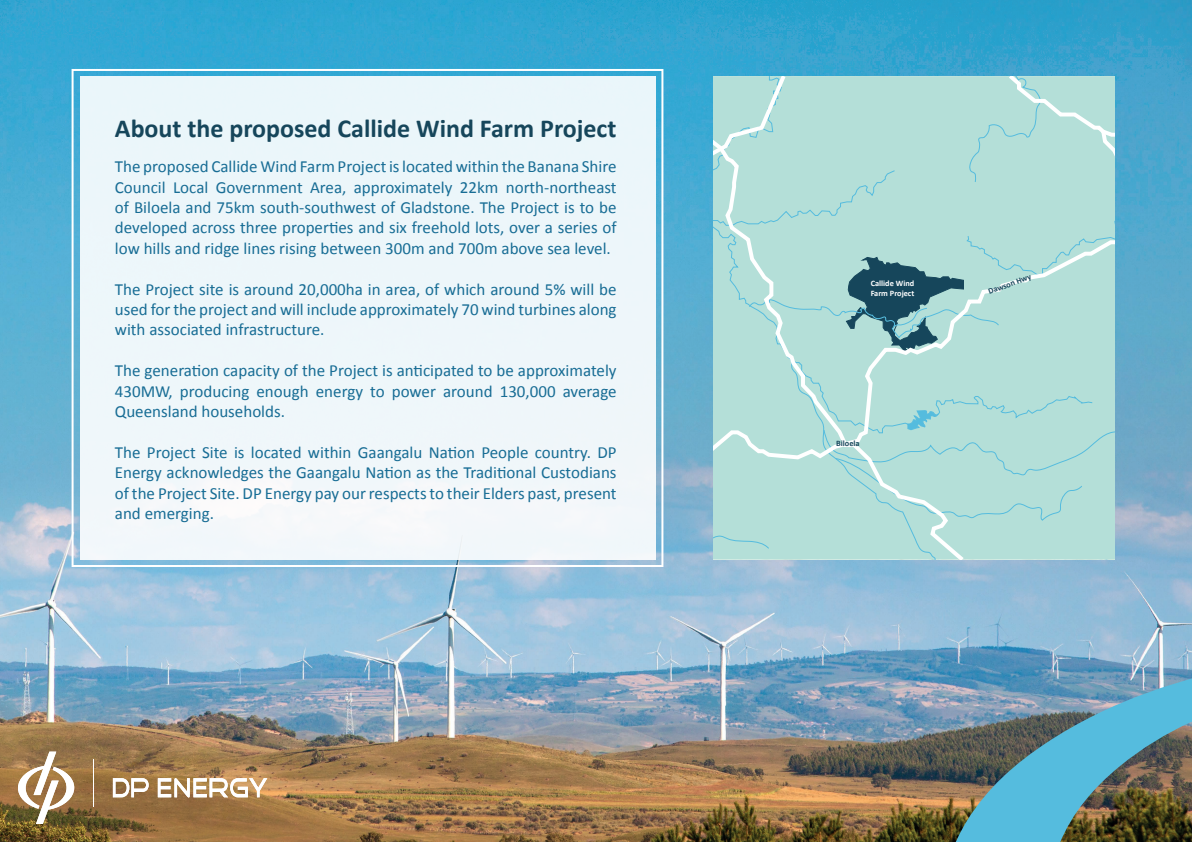
<style>
.page{position:relative;width:1192px;height:842px;background:#fff}
.page>*{position:absolute;margin:0;border:0;box-sizing:border-box;transform-origin:0 0}
.t1{font:700 26px "Calibri";color:#16465b}
.t2{font:17px/20.4px "Calibri";color:#186d95;text-align:justify}
.t3{font:700 8.3px/9.9px "Calibri";color:#fff}
.t4{font:700 8.3px "Calibri";color:#16465b}
</style>
<div class="page">
<img style="left:0;top:0;width:1192px;height:842px">
<div style="left:80px;top:77px;width:575px;height:483px;background:#eef6fa"></div>
<div style="left:72px;top:69px;width:591px;height:498px;border:2px solid #fff"></div>
<img style="left:935px;top:500px;width:257px;height:342px">
<div style="left:714px;top:77px;width:400px;height:482px;background:#b4dfd8"></div>
<svg style="left:714px;top:127px;width:400px;height:426px;background:#afdad5"></svg>
<svg style="left:18px;top:752px;width:56px;height:72px"></svg>
<hr style="left:93px;top:759px;width:1px;height:48px;background:#fff">
<svg style="left:113px;top:778px;width:36px;height:19px"></svg>
<svg style="left:158px;top:778px;width:109px;height:19px"></svg>
<h1 class="t1" style="left:115px;top:112px;width:503px">About the proposed Callide Wind Farm Project</h1>
<p class="t2" style="left:115px;top:155px;width:503px">The proposed Callide Wind Farm Project is located within the Banana Shire Council Local Government Area, approximately 22km north-northeast of Biloela and 75km south-southwest of Gladstone. The Project is to be developed across three properties and six freehold lots, over a series of low hills and ridge lines rising between 300m and 700m above sea level.</p>
<p class="t2" style="left:115px;top:278px;width:503px">The Project site is around 20,000ha in area, of which around 5% will be used for the project and will include approximately 70 wind turbines along with associated infrastructure.</p>
<p class="t2" style="left:115px;top:359px;width:503px">The generation capacity of the Project is anticipated to be approximately 430MW, producing enough energy to power around 130,000 average Queensland households.</p>
<p class="t2" style="left:115px;top:441px;width:503px">The Project Site is located within Gaangalu Nation People country. DP Energy acknowledges the Gaangalu Nation as the Traditional Custodians of the Project Site. DP Energy pay our respects to their Elders past, present and emerging.</p>
<p class="t3" style="left:871px;top:277px;width:45px">Callide Wind<br>Farm Project</p>
<p class="t4" style="left:836px;top:438px;width:25px">Biloela</p>
<p class="t4" style="left:987px;top:286px;width:46px;rotate:-20deg">Dawson Hwy</p>
</div>
